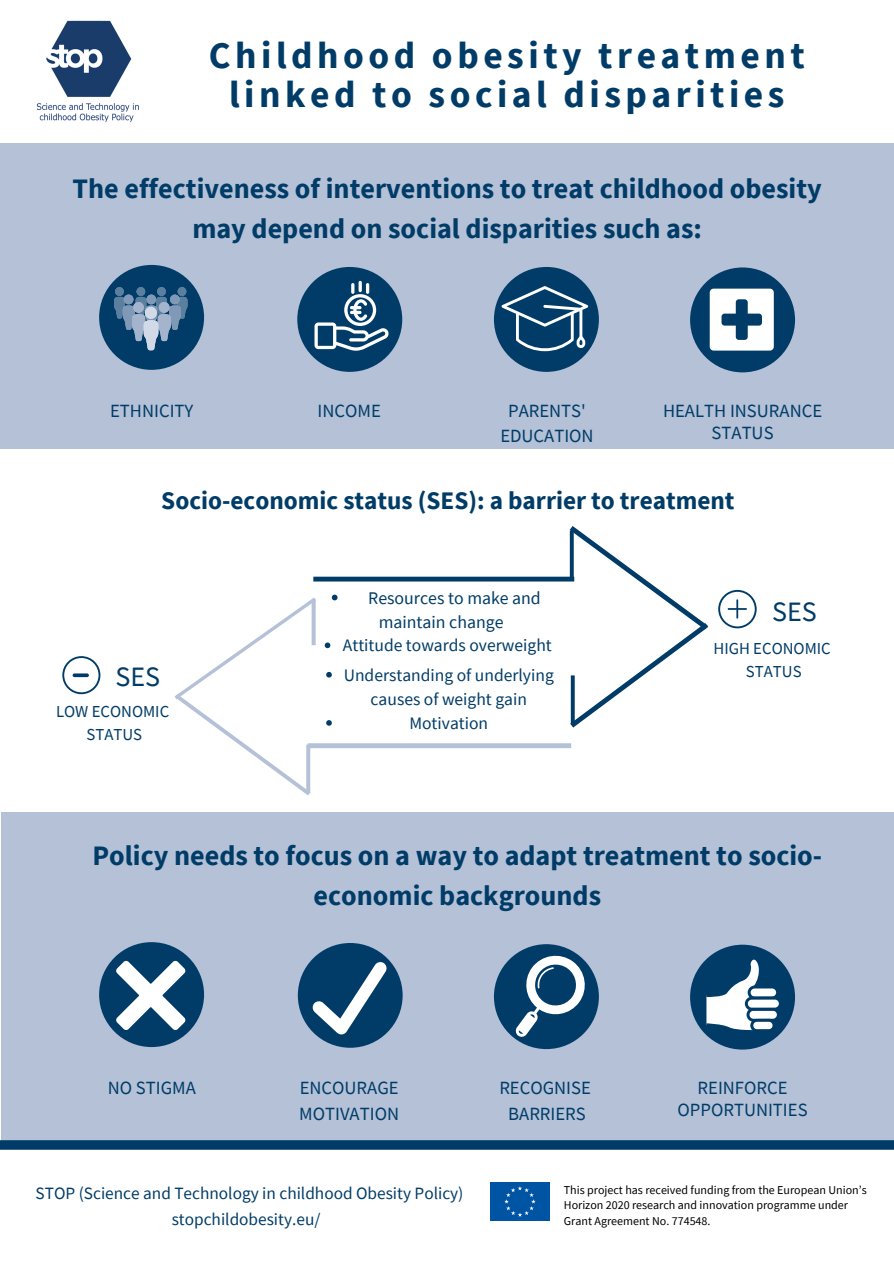
<style>
.page{position:relative;width:894px;height:1264px;background:#fff}
.page>*{position:absolute;margin:0;border:0;box-sizing:border-box;transform-origin:0 0}
.t1{font:700 37.5px/39.3px "Source Sans Pro";letter-spacing:.12em;color:#003c67;text-align:center}
.t2{font:700 28.05px/39.3px "Source Sans Pro";color:#003c67;text-align:center}
.t3{font:28.05px "Source Sans Pro";color:#003c67}
.t4{font:700 25.2px "Source Sans Pro";color:#003c67}
.t5{font:18.6px/21.3px "Source Sans Pro";color:#003c67;text-align:center}
.t6{font:17.85px "Source Sans Pro";color:#003c67}
.t7{font:17.55px/24.2px "Source Sans Pro";color:#003c67;text-align:center}
.t8{font:17.25px "Source Sans Pro";color:#003c67}
.t9{font:16.65px "Source Sans Pro";color:#003c67}
.t10{font:12px/15.8px "Source Sans Pro";color:#000}
</style>
<div class="page">
<div style="left:0;top:144px;width:893px;height:326px;background:#b4c1d7"></div>
<img style="left:36px;top:20px;width:103px;height:103px">
<div style="left:494px;top:267px;width:104px;height:105px;background:#003c67;border-radius:50%"></div>
<div style="left:690px;top:267px;width:104px;height:105px;background:#003c67;border-radius:50%"></div>
<div style="left:99px;top:265px;width:105px;height:105px;background:#003c67;border-radius:50%"></div>
<div style="left:297px;top:267px;width:105px;height:105px;background:#003c67;border-radius:50%"></div>
<svg style="left:114px;top:287px;width:73px;height:63px"></svg>
<div style="left:145px;top:307px;width:12px;height:12px;background:#d2d9e7;border-radius:50%"></div>
<div style="left:0;top:449px;width:893px;height:278px;background:#fff"></div>
<div style="left:2px;top:812px;width:891px;height:328px;background:#b4c1d7"></div>
<svg style="left:0;top:1140px;width:893px;height:9px;background:#043f69"></svg>
<img style="left:491px;top:1182px;width:58px;height:38px">
<div style="left:494px;top:944px;width:104px;height:105px;background:#003c67;border-radius:50%"></div>
<div style="left:690px;top:944px;width:104px;height:105px;background:#003c67;border-radius:50%"></div>
<div style="left:99px;top:942px;width:105px;height:105px;background:#003c67;border-radius:50%"></div>
<svg style="left:116px;top:960px;width:70px;height:70px"></svg>
<div style="left:298px;top:943px;width:104px;height:104px;background:#003c67;border-radius:50%"></div>
<svg style="left:312px;top:962px;width:75px;height:72px"></svg>
<svg style="left:504px;top:948px;width:90px;height:90px"></svg>
<svg style="left:706px;top:956px;width:75px;height:77px"></svg>
<svg style="left:314px;top:283px;width:74px;height:68px"></svg>
<svg style="left:501px;top:286px;width:87px;height:65px"></svg>
<svg style="left:709px;top:288px;width:64px;height:62px"></svg>
<svg style="left:62px;top:656px;width:38px;height:38px"></svg>
<svg style="left:73px;top:673px;width:16px;height:4px"></svg>
<svg style="left:718px;top:590px;width:38px;height:38px"></svg>
<hr style="left:736px;top:599px;width:2px;height:20px;background:#003c67">
<hr style="left:727px;top:608px;width:20px;height:2px;background:#003c67">
<svg style="left:174px;top:526px;width:534px;height:269px"></svg>
<p class="t1" style="left:209px;top:35px;width:597px">Childhood obesity treatment linked to social disparities</p>
<p class="t2" style="left:73px;top:169px;width:750px">The effectiveness of interventions to treat childhood obesity may depend on social disparities such as:</p>
<p class="t5" style="left:500px;top:398px;width:95px;line-height:25.3px">PARENTS'<br>EDUCATION</p>
<p class="t5" style="left:110px;top:400px;width:85px">ETHNICITY</p>
<p class="t5" style="left:317px;top:400px;width:65px">INCOME</p>
<p class="t5" style="left:662px;top:400px;width:161px">HEALTH INSURANCE<br>STATUS</p>
<p class="t4" style="left:161px;top:484px;width:574px">Socio-economic status (SES): a barrier to treatment</p>
<p class="t6" style="left:368px;top:586px;width:174px">Resources to make and</p>
<p class="t6" style="left:378px;top:610px;width:126px">maintain change</p>
<p class="t3" style="left:772px;top:593px;width:46px">SES</p>
<p class="t3" style="left:115px;top:658px;width:46px">SES</p>
<p class="t9" style="left:56px;top:700px;width:115px">LOW ECONOMIC</p>
<p class="t9" style="left:86px;top:724px;width:57px">STATUS</p>
<p class="t7" style="left:343px;top:633px;width:210px">Attitude towards overweight</p>
<p class="t7" style="left:343px;top:662px;width:212px">Understanding of underlying causes of weight gain</p>
<p class="t7" style="left:409px;top:710px;width:80px">Motivation</p>
<p class="t9" style="left:713px;top:637px;width:119px">HIGH ECONOMIC</p>
<p class="t9" style="left:745px;top:660px;width:57px">STATUS</p>
<p class="t2" style="left:92px;top:835px;width:731px">Policy needs to focus on a way to adapt treatment to socio&shy;economic backgrounds</p>
<p class="t5" style="left:108px;top:1076px;width:90px">NO STIGMA</p>
<p class="t5" style="left:299px;top:1074px;width:101px;line-height:25.3px;text-align:left">ENCOURAGE<br>MOTIVATION</p>
<p class="t5" style="left:677px;top:1077px;width:131px">REINFORCE<br>OPPORTUNITIES</p>
<p class="t5" style="left:499px;top:1076px;width:93px">RECOGNISE</p>
<p class="t5" style="left:508px;top:1102px;width:79px">BARRIERS</p>
<p class="t8" style="left:35px;top:1181px;width:429px">STOP (Science and Technology in childhood Obesity Policy)</p>
<p class="t8" style="left:172px;top:1207px;width:150px">stopchildobesity.eu/</p>
<p class="t10" style="left:563px;top:1181px;width:304px">This project has received funding from the European Union’s<br>Horizon 2020 research and innovation programme under<br>Grant Agreement No. 774548.</p>
</div>
